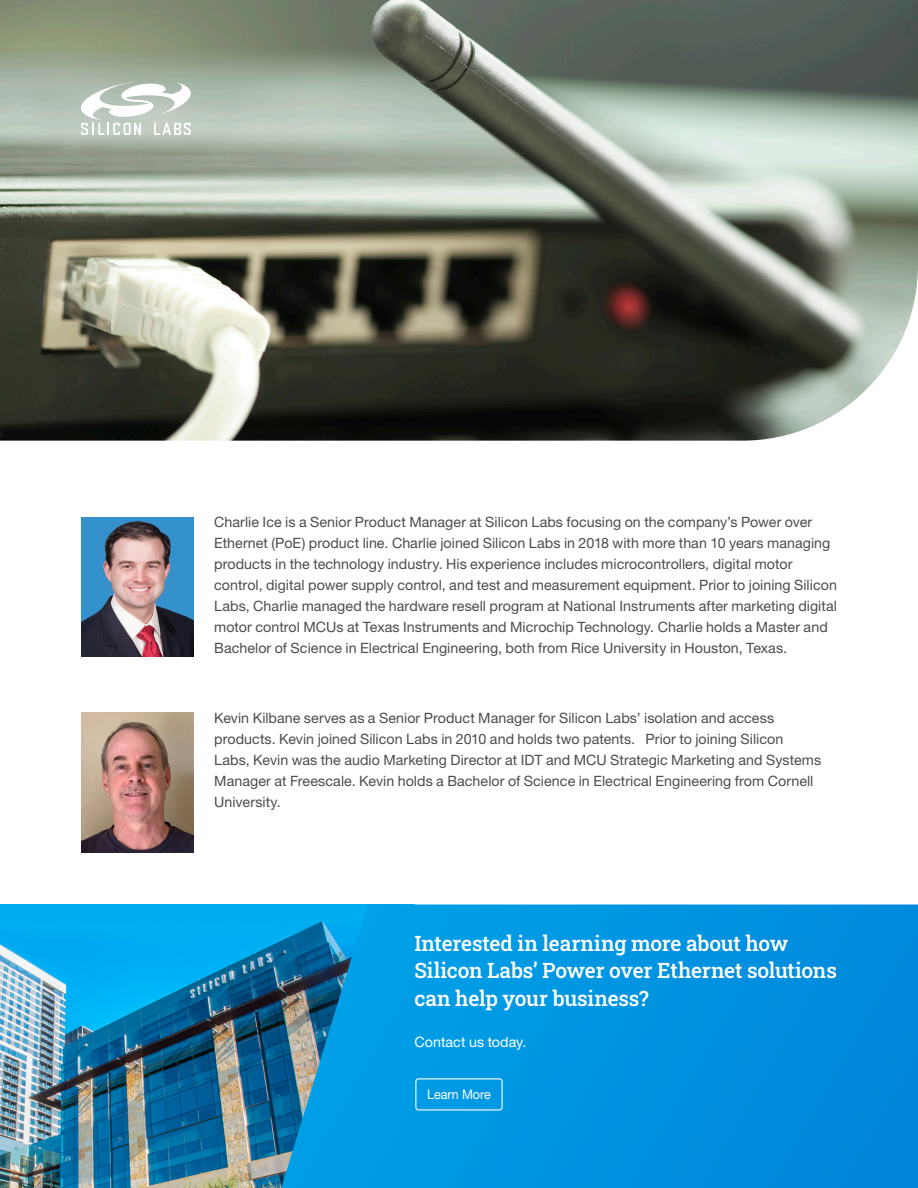
<style>
.page{position:relative;width:918px;height:1188px;background:#fff}
.page>*{position:absolute;margin:0;border:0;box-sizing:border-box;transform-origin:0 0}
.t1{font:21px/27.3px "Roboto Slab";letter-spacing:-.01em;color:#fff}
.t2{font:14.25px/21px "Helvetica Neue LT Std";letter-spacing:.005em;color:#4b4c4d}
.t3{font:14.25px "Helvetica Neue LT Std";letter-spacing:.005em;color:#fff}
.Body_Copy{font:13.2px "Helvetica Neue LT Std";letter-spacing:-.005em;color:#fff;scale:.95 1}
</style>
<div class="page">
<img style="left:0;top:0;width:918px;height:441px">
<img style="left:0;top:904px;width:281px;height:284px">
<svg style="left:281px;top:904px;width:637px;height:284px;background:#0391db"></svg>
<img style="left:81px;top:517px;width:113px;height:140px">
<img style="left:81px;top:713px;width:113px;height:140px">
<div style="left:415px;top:1078px;width:88px;height:33px;border:1px solid #fff;border-radius:3px"></div>
<svg style="left:81px;top:81px;width:110px;height:54px"></svg>
<p class="t2" style="left:214px;top:511px;width:624px">Charlie Ice is a Senior Product Manager at Silicon Labs focusing on the company’s Power over Ethernet (PoE) product line. Charlie joined Silicon Labs in 2018 with more than 10 years managing products in the technology industry. His experience includes microcontrollers, digital motor control, digital power supply control, and test and measurement equipment. Prior to joining Silicon Labs, Charlie managed the hardware resell program at National Instruments after marketing digital motor control MCUs at Texas Instruments and Microchip Technology. Charlie holds a Master and Bachelor of Science in Electrical Engineering, both from Rice University in Houston, Texas.</p>
<p class="t2" style="left:214px;top:707px;width:609px">Kevin Kilbane serves as a Senior Product Manager for Silicon Labs’ isolation and access products. Kevin joined Silicon Labs in 2010 and holds two patents. Prior to joining Silicon Labs, Kevin was the audio Marketing Director at IDT and MCU Strategic Marketing and Systems Manager at Freescale. Kevin holds a Bachelor of Science in Electrical Engineering from Cornell University.</p>
<p class="t1" style="left:414px;top:929px;width:424px">Interested in learning more about how<br>Silicon Labs’ Power over Ethernet solutions can help your business?</p>
<p class="t3" style="left:414px;top:1033px;width:114px">Contact us today.</p>
<p class="Body_Copy" style="left:427px;top:1086px;width:68px">Learn More</p>
</div>
